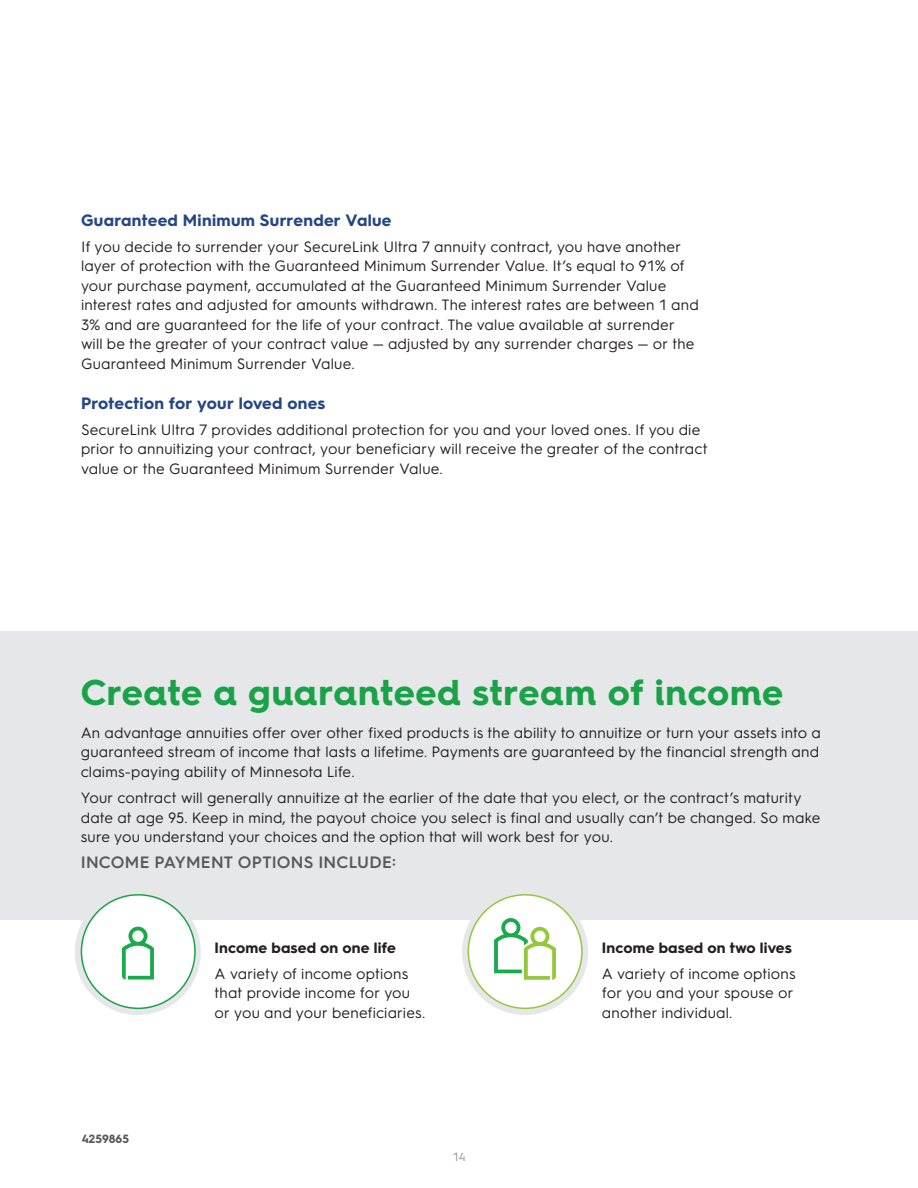
<style>
.page{position:relative;width:918px;height:1188px;background:#fff}
.page>*{position:absolute;margin:0;border:0;box-sizing:border-box;transform-origin:0 0}
.H3_-_Bold_24_26_LEAF{font:700 36px "Hurme Geometric Sans 4";letter-spacing:.02em;color:#1aa248}
.SH1__-_Bold_11_13_WATER{font:700 16.5px "Hurme Geometric Sans 3";letter-spacing:.02em;color:#244684}
.GH_-_SemiBold_11_13_SLATE{font:600 16.5px "Hurme Geometric Sans 3";letter-spacing:.015em;color:#57585a}
.B1__-_Reg_10_13_BLK{font:15px/19.5px "Hurme Geometric Sans 3";letter-spacing:.01em;color:#231f20}
.B1__-_Reg_10_13_BLK-2{font:700 15px "Hurme Geometric Sans 3";letter-spacing:.01em;color:#231f20}
.t1{font:700 12px "Hurme Geometric Sans 3";letter-spacing:.01em;color:#57585a}
.t2{font:12px "Hurme Geometric Sans 3";color:#939598}
</style>
<div class="page">
<div style="left:0;top:631px;width:918px;height:289px;background:#e6e7e9"></div>
<svg style="left:465px;top:892px;width:121px;height:120px"></svg>
<div style="left:462px;top:889px;width:126px;height:126px;border:5px solid #e6e7e9;border-radius:50%"></div>
<div style="left:468px;top:895px;width:114px;height:113px;background:#fff;border-radius:50%"></div>
<div style="left:468px;top:894px;width:115px;height:115px;border:2px solid #94c83c;border-radius:50%"></div>
<svg style="left:494px;top:918px;width:62px;height:62px"></svg>
<svg style="left:77px;top:892px;width:121px;height:120px"></svg>
<div style="left:75px;top:889px;width:126px;height:126px;border:5px solid #e6e7e9;border-radius:50%"></div>
<div style="left:81px;top:895px;width:114px;height:113px;background:#fff;border-radius:50%"></div>
<div style="left:81px;top:894px;width:115px;height:115px;border:2px solid #1aa248;border-radius:50%"></div>
<svg style="left:122px;top:927px;width:32px;height:53px"></svg>
<p class="SH1__-_Bold_11_13_WATER" style="left:81px;top:208px;width:312px">Guaranteed Minimum Surrender Value</p>
<p class="B1__-_Reg_10_13_BLK" style="left:81px;top:236px;width:619px">If you decide to surrender your SecureLink Ultra 7 annuity contract, you have another layer of protection with the Guaranteed Minimum Surrender Value. It’s equal to 91% of your purchase payment, accumulated at the Guaranteed Minimum Surrender Value interest rates and adjusted for amounts withdrawn. The interest rates are between 1 and 3% and are guaranteed for the life of your contract. The value available at surrender will be the greater of your contract value — adjusted by any surrender charges — or the Guaranteed Minimum Surrender Value.</p>
<p class="SH1__-_Bold_11_13_WATER" style="left:81px;top:391px;width:246px">Protection for your loved ones</p>
<p class="B1__-_Reg_10_13_BLK" style="left:81px;top:419px;width:628px">SecureLink Ultra 7 provides additional protection for you and your loved ones. If you die prior to annuitizing your contract, your beneficiary will receive the greater of the contract value or the Guaranteed Minimum Surrender Value.</p>
<p class="H3_-_Bold_24_26_LEAF" style="left:81px;top:667px;width:704px">Create a guaranteed stream of income</p>
<p class="B1__-_Reg_10_13_BLK" style="left:81px;top:722px;width:742px;text-align:justify">An advantage annuities offer over other fixed products is the ability to annuitize or turn your assets into a guaranteed stream of income that lasts a lifetime. Payments are guaranteed by the financial strength and claims-paying ability of Minnesota Life.</p>
<p class="B1__-_Reg_10_13_BLK" style="left:81px;top:787px;width:741px">Your contract will generally annuitize at the earlier of the date that you elect, or the contract’s maturity date at age 95. Keep in mind, the payout choice you select is final and usually can’t be changed. So make sure you understand your choices and the option that will work best for you.</p>
<p class="GH_-_SemiBold_11_13_SLATE" style="left:81px;top:851px;width:317px">INCOME PAYMENT OPTIONS INCLUDE:</p>
<p class="t1" style="left:82px;top:1131px;width:49px">4259865</p>
<p class="B1__-_Reg_10_13_BLK-2" style="left:215px;top:937px;width:183px">Income based on one life</p>
<p class="B1__-_Reg_10_13_BLK" style="left:215px;top:963px;width:212px">A variety of income options that provide income for you or you and your beneficiaries.</p>
<p class="t2" style="left:453px;top:1148px;width:14px">14</p>
<p class="B1__-_Reg_10_13_BLK-2" style="left:602px;top:937px;width:192px">Income based on two lives</p>
<p class="B1__-_Reg_10_13_BLK" style="left:602px;top:963px;width:195px">A variety of income options for you and your spouse or another individual.</p>
</div>
